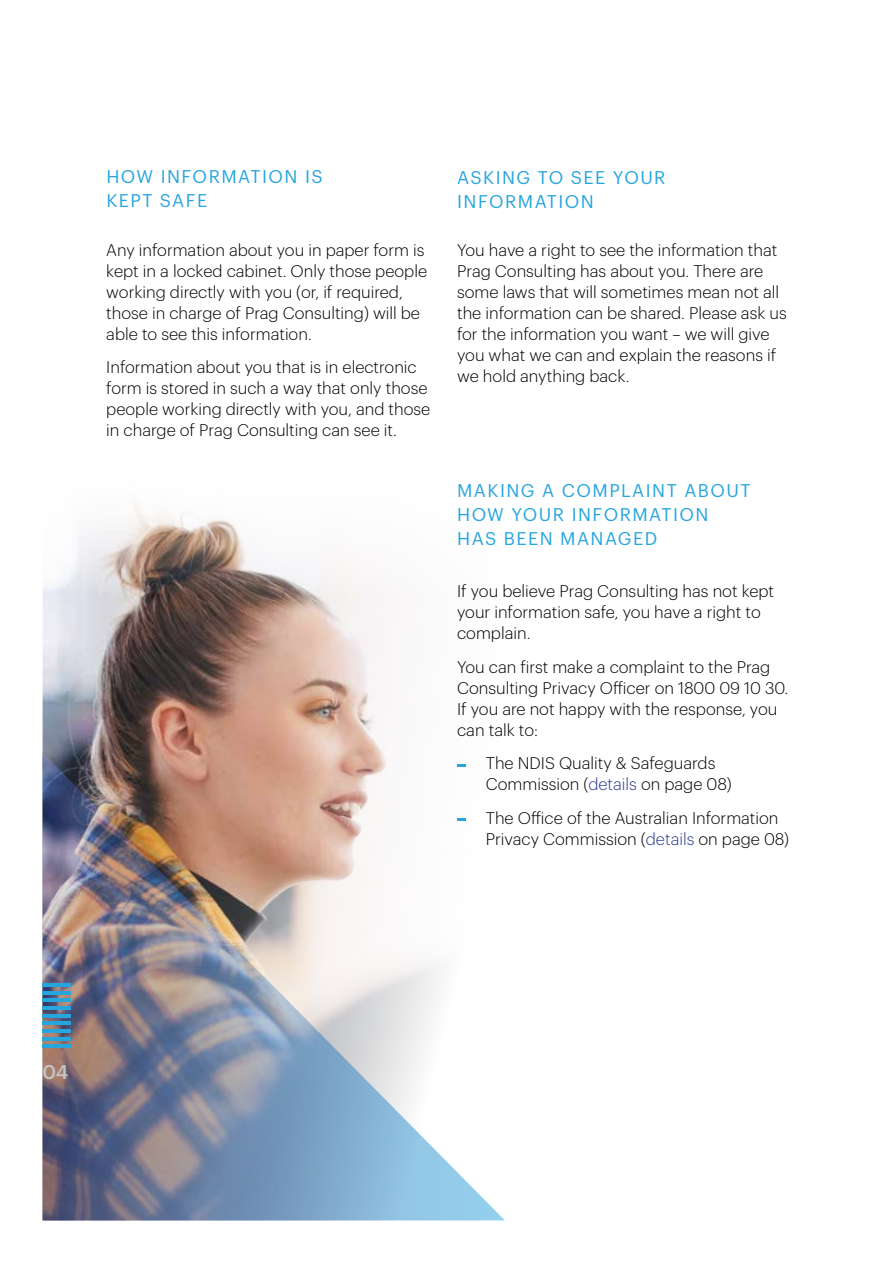
<style>
.page{position:relative;width:893px;height:1263px;background:#fff}
.page>*{position:absolute;margin:0;border:0;box-sizing:border-box;transform-origin:0 0}
.t1{font:500 19.5px "Graphik";color:#c3c3c5}
.t2{font:18px/24px "Graphik";letter-spacing:.08em;color:#27a5dd}
.t3{font:300 16.5px/21px "Graphik";color:#000}
.s1{color:#2a3a90}
</style>
<div class="page">
<img style="left:43px;top:501px;width:180px;height:252px">
<img style="left:77px;top:520px;width:309px;height:233px">
<img style="left:43px;top:753px;width:462px;height:467px">
<hr style="left:43px;top:983px;width:28px;height:4px;background:#27a5dd">
<hr style="left:43px;top:991px;width:28px;height:3px;background:#27a5dd">
<hr style="left:43px;top:999px;width:28px;height:3px;background:#27a5dd">
<hr style="left:43px;top:1006px;width:28px;height:4px;background:#27a5dd">
<hr style="left:43px;top:1014px;width:28px;height:3px;background:#27a5dd">
<hr style="left:43px;top:1022px;width:28px;height:3px;background:#27a5dd">
<hr style="left:43px;top:1029px;width:28px;height:4px;background:#27a5dd">
<hr style="left:43px;top:1037px;width:28px;height:3px;background:#27a5dd">
<hr style="left:43px;top:1044px;width:28px;height:4px;background:#27a5dd">
<p class="t2" style="left:106px;top:163px;width:218px">HOW INFORMATION IS<br>KEPT SAFE</p>
<p class="t2" style="left:457px;top:164px;width:210px">ASKING TO SEE YOUR<br>INFORMATION</p>
<p class="t3" style="left:106px;top:238px;width:322px">Any information about you in paper form is kept in a locked cabinet. Only those people working directly with you (or, if required, those in charge of Prag Consulting) will be able to see this information.</p>
<p class="t3" style="left:106px;top:356px;width:325px">Information about you that is in electronic form is stored in such a way that only those people working directly with you, and those in charge of Prag Consulting can see it.</p>
<p class="t3" style="left:457px;top:238px;width:331px">You have a right to see the information that Prag Consulting has about you. There are some laws that will sometimes mean not all the information can be shared. Please ask us for the information you want – we will give you what we can and explain the reasons if we hold anything back.</p>
<p class="t2" style="left:457px;top:476px;width:295px">MAKING A COMPLAINT ABOUT<br>HOW YOUR INFORMATION<br>HAS BEEN MANAGED</p>
<p class="t3" style="left:457px;top:579px;width:319px">If you believe Prag Consulting has not kept your information safe, you have a right to complain.</p>
<p class="t3" style="left:457px;top:655px;width:333px">You can first make a complaint to the Prag Consulting Privacy Officer on 1800 09 10 30.<br>If you are not happy with the response, you can talk to:</p>
<p class="t3" style="left:486px;top:751px;width:247px">The NDIS Quality &amp; Safeguards<br>Commission (<span class="s1">details</span> on page 08)</p>
<p class="t3" style="left:486px;top:806px;width:305px">The Office of the Australian Information<br>Privacy Commission (<span class="s1">details</span> on page 08)</p>
<p class="t1" style="left:43px;top:1057px;width:27px">04</p>
</div>
